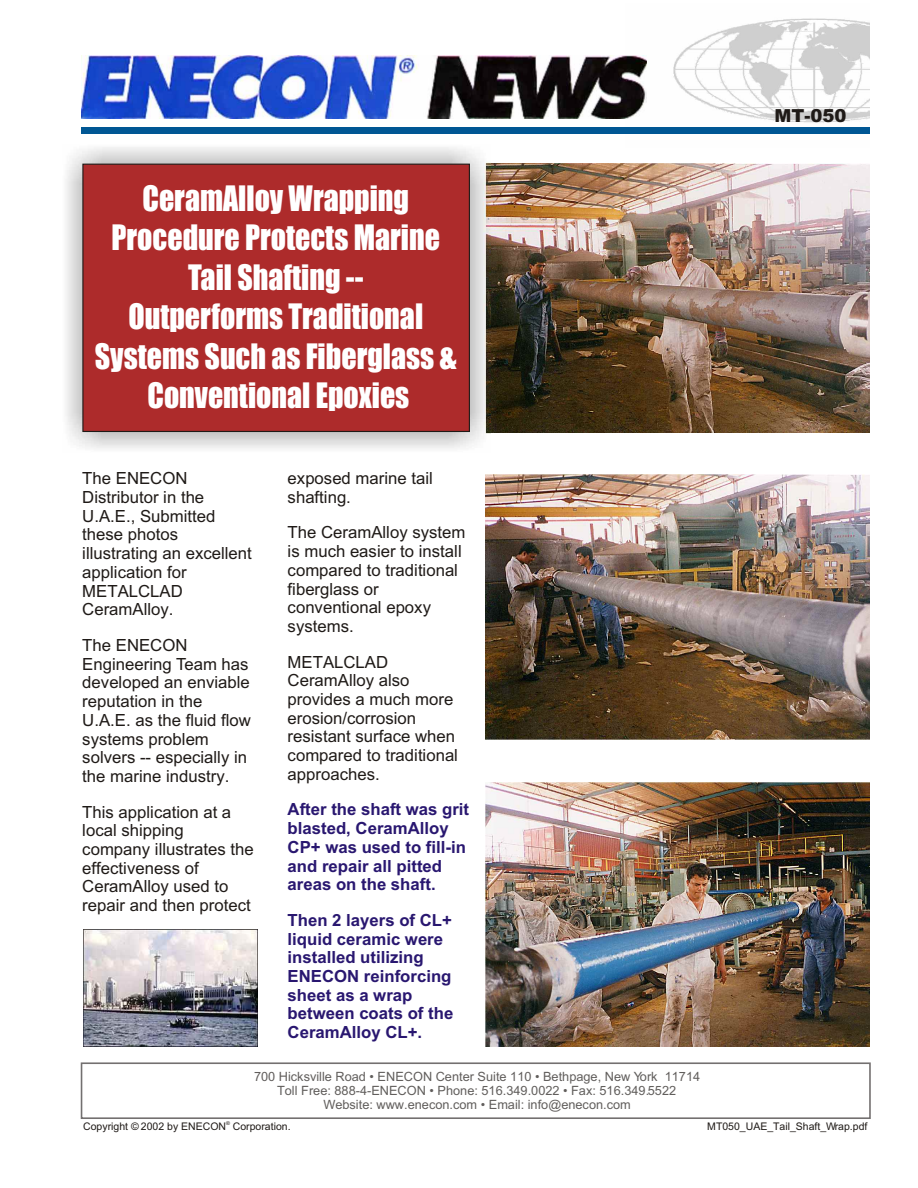
<style>
.page{position:relative;width:918px;height:1188px;background:#fff}
.page>*{position:absolute;margin:0;border:0;box-sizing:border-box;transform-origin:0 0}
.t1{font:32.4px/39.5px "Impact";color:#fff;text-align:center;scale:.92 1}
.t2{font:900 18px "Arial";color:#1f1a17}
.t3{font:16.8px/18.8px "Arial";color:#1f1a17}
.t4{font:700 16.8px/18.8px "Arial";color:#291770}
.t5{font:12.75px/14.2px "Arial";color:#615e5c;text-align:center}
.t6{font:10.5px "Arial";color:#1f1a17}
.t7{font:5.25px "Arial";color:#1f1a17}
</style>
<div class="page">
<div style="left:81px;top:1062px;width:790px;height:57px;border:2px solid #737070"></div>
<img style="left:486px;top:782px;width:384px;height:265px">
<img style="left:485px;top:475px;width:385px;height:264px">
<img style="left:490px;top:164px;width:380px;height:268px">
<img style="left:66px;top:147px;width:424px;height:302px">
<div style="left:82px;top:164px;width:388px;height:268px;background:#ad2b2b;border:1px solid #1f1a17"></div>
<img style="left:83px;top:929px;width:174px;height:118px">
<img style="left:625px;top:18px;width:245px;height:105px">
<div style="left:82px;top:127px;width:788px;height:7px;background:#005794"></div>
<img style="left:82px;top:56px;width:564px;height:63px">
<h1 class="t1" style="left:95px;top:180px;width:395px">CeramAlloy Wrapping<br>Procedure Protects Marine<br>Tail Shafting --<br>Outperforms Traditional<br>Systems Such as Fiberglass &amp;<br>Conventional Epoxies</h1>
<p class="t3" style="left:82px;top:471px;width:171px">The ENECON<br>Distributor in the<br>U.A.E., Submitted these photos illustrating an excellent application for<br>METALCLAD<br>CeramAlloy.</p>
<p class="t3" style="left:82px;top:637px;width:170px">The ENECON<br>Engineering Team has developed an enviable reputation in the<br>U.A.E. as the fluid flow systems problem solvers -- especially in the marine industry.</p>
<p class="t3" style="left:82px;top:804px;width:173px">This application at a local shipping company illustrates the effectiveness of<br>CeramAlloy used to repair and then protect</p>
<p class="t3" style="left:288px;top:470px;width:147px">exposed marine tail shafting.</p>
<p class="t3" style="left:288px;top:525px;width:179px">The CeramAlloy system is much easier to install compared to traditional fiberglass or conventional epoxy systems.</p>
<p class="t3" style="left:288px;top:654px;width:172px">METALCLAD<br>CeramAlloy also provides a much more erosion/corrosion resistant surface when compared to traditional approaches.</p>
<p class="t4" style="left:288px;top:802px;width:183px">After the shaft was grit blasted, CeramAlloy<br>CP+ was used to fill-in and repair all pitted areas on the shaft.</p>
<p class="t4" style="left:288px;top:912px;width:167px">Then 2 layers of CL+ liquid ceramic were installed utilizing<br>ENECON reinforcing sheet as a wrap between coats of the<br>CeramAlloy CL+.</p>
<p class="t5" style="left:254px;top:1070px;width:448px">700 Hicksville Road • ENECON Center Suite 110 • Bethpage, New York 11714<br>Toll Free: 888-4-ENECON • Phone: 516.349.0022 • Fax: 516.349.5522<br>Website: www.enecon.com • Email: info@enecon.com</p>
<p class="t2" style="left:775px;top:109px;width:74px">MT-050</p>
<p class="t7" style="left:226px;top:1121px;width:5px">®</p>
<p class="t6" style="left:707px;top:1122px;width:162px">MT050_UAE_Tail_Shaft_Wrap.pdf</p>
<p class="t6" style="left:83px;top:1122px;width:209px">Copyright © 2002 by ENECON Corporation.</p>
</div>
